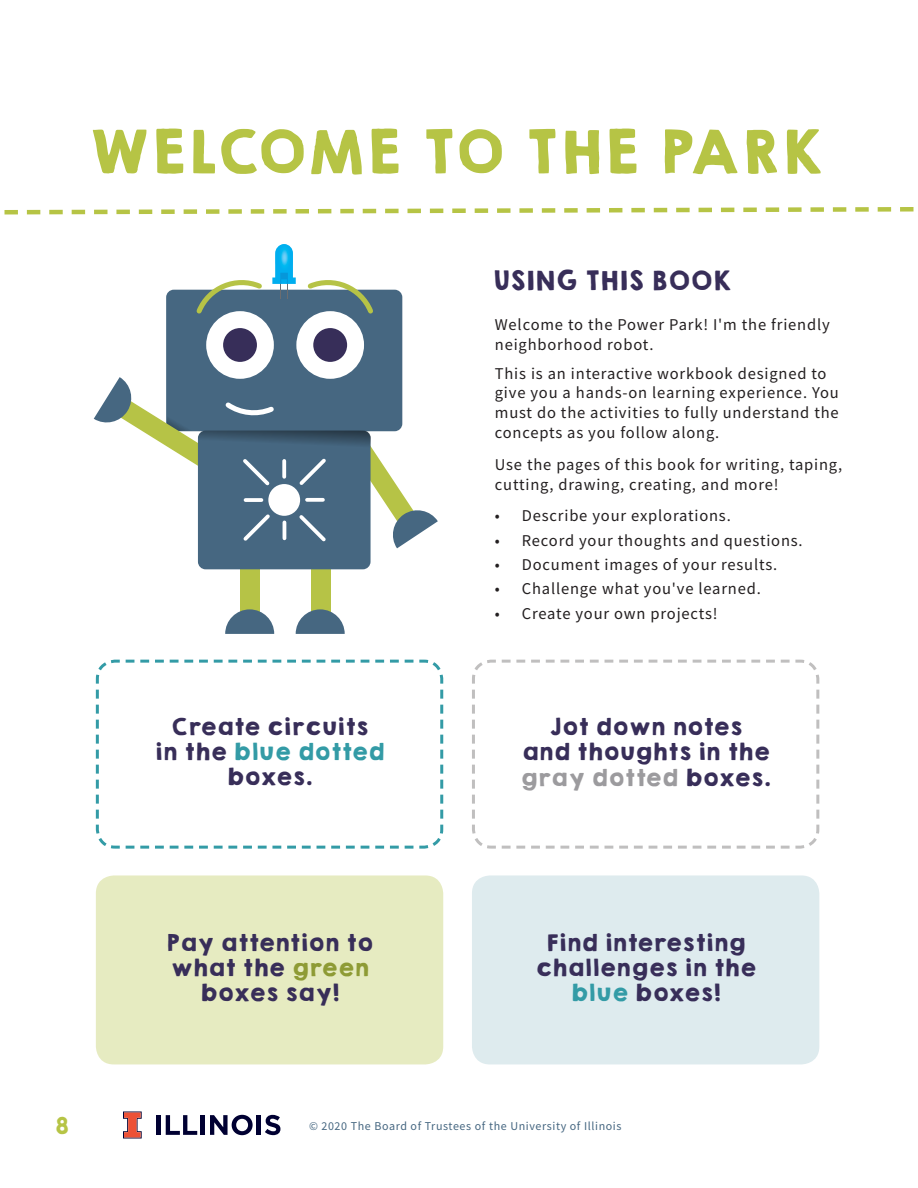
<style>
.page{position:relative;width:918px;height:1188px;background:#fff}
.page>*{position:absolute;margin:0;border:0;box-sizing:border-box;transform-origin:0 0}
.t1{font:54px "KGHAPPY Solid";letter-spacing:.025em;color:#b6c445}
.t2{font:24px "KGHAPPY Solid";color:#382e59}
.t3{font:21px/25.2px "KGHAPPY Solid";color:#382e59;text-align:center}
.t4{font:21px "KGHAPPY Solid";color:#b6c445}
.t5{font:16.5px/19.8px "Source Sans Pro";letter-spacing:.05em;color:#231f20}
.t6{font:12px "Source Sans Pro";letter-spacing:.05em;color:#466781}
.s1{color:#339ba6}
.s2{color:#9c9b9e}
.s3{color:#8e9b35}
</style>
<div class="page">
<div style="left:156px;top:1115px;width:5px;height:20px;background:#000032"></div>
<svg style="left:166px;top:1115px;width:31px;height:20px"></svg>
<hr style="left:201px;top:1115px;width:4px;height:20px;background:#000032">
<svg style="left:210px;top:1115px;width:43px;height:20px"></svg>
<hr style="left:257px;top:1115px;width:4px;height:20px;background:#000032">
<svg style="left:265px;top:1115px;width:15px;height:20px"></svg>
<svg style="left:123px;top:1112px;width:19px;height:26px"></svg>
<svg style="left:95px;top:659px;width:349px;height:190px"></svg>
<div style="left:96px;top:875px;width:347px;height:189px;background:#e6ebc1;border-radius:18px"></div>
<div style="left:472px;top:875px;width:347px;height:189px;background:#deebee;border-radius:18px"></div>
<svg style="left:472px;top:659px;width:348px;height:190px"></svg>
<div style="left:166px;top:290px;width:236px;height:141px;background:#466781;border-radius:8px"></div>
<div style="left:240px;top:560px;width:19px;height:65px;background:#b6c346"></div>
<div style="left:311px;top:560px;width:19px;height:65px;background:#b6c346"></div>
<svg style="left:296px;top:609px;width:49px;height:25px"></svg>
<svg style="left:225px;top:609px;width:49px;height:25px"></svg>
<div style="left:198px;top:431px;width:173px;height:138px;background:#466781;border-radius:8px"></div>
<div style="left:296px;top:311px;width:68px;height:68px;background:#fff;border-radius:50%"></div>
<div style="left:206px;top:311px;width:68px;height:68px;background:#fff;border-radius:50%"></div>
<div style="left:313px;top:328px;width:34px;height:34px;background:#372e59;border-radius:50%"></div>
<div style="left:223px;top:328px;width:34px;height:34px;background:#372e59;border-radius:50%"></div>
<svg style="left:304px;top:280px;width:73px;height:38px"></svg>
<svg style="left:192px;top:280px;width:74px;height:38px"></svg>
<svg style="left:94px;top:377px;width:344px;height:171px"></svg>
<svg style="left:272px;top:244px;width:24px;height:55px"></svg>
<svg style="left:4px;top:207px;width:910px;height:8px"></svg>
<p class="t1" style="left:86px;top:110px;width:738px">WELCOME TO THE PARK</p>
<p class="t2" style="left:492px;top:262px;width:241px">USING THIS BOOK</p>
<p class="t5" style="left:495px;top:315px;width:336px">Welcome to the Power Park! I'm the friendly neighborhood robot.</p>
<p class="t5" style="left:495px;top:363px;width:345px">This is an interactive workbook designed to give you a hands-on learning experience. You must do the activities to fully understand the concepts as you follow along.</p>
<p class="t5" style="left:495px;top:454px;width:349px">Use the pages of this book for writing, taping, cutting, drawing, creating, and more!</p>
<p class="t5" style="left:495px;top:506px;width:237px">• Describe your explorations.</p>
<p class="t5" style="left:495px;top:530px;width:309px">• Record your thoughts and questions.</p>
<p class="t5" style="left:495px;top:555px;width:284px">• Document images of your results.</p>
<p class="t5" style="left:495px;top:579px;width:268px">• Challenge what you've learned.</p>
<p class="t5" style="left:495px;top:603px;width:224px">• Create your own projects!</p>
<p class="t3" style="left:155px;top:714px;width:231px">Create circuits<br>in the <span class="s1">blue dotted </span>boxes.</p>
<p class="t3" style="left:520px;top:714px;width:252px">Jot down notes<br>and thoughts in the <span class="s2">gray dotted</span> boxes.</p>
<p class="t3" style="left:166px;top:930px;width:209px">Pay attention to what the <span class="s3">green </span>boxes say!</p>
<p class="t3" style="left:546px;top:930px;width:201px">Find interesting</p>
<p class="t3" style="left:535px;top:955px;width:223px">challenges in the <span class="s1">blue</span> boxes!</p>
<p class="t4" style="left:54px;top:1110px;width:16px">8</p>
<p class="t6" style="left:309px;top:1119px;width:314px">© 2020 The Board of Trustees of the University of Illinois</p>
</div>
